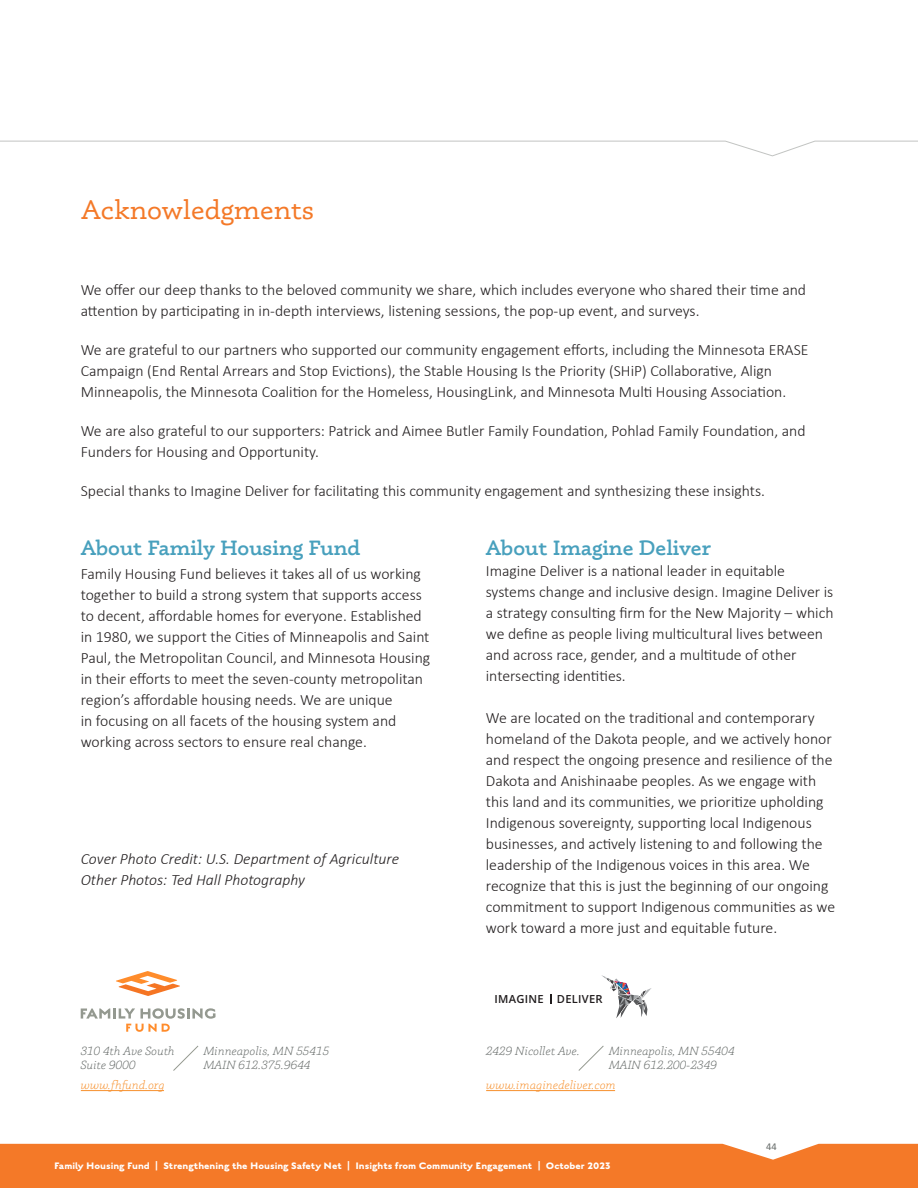
<style>
.page{position:relative;width:918px;height:1188px;background:#fff}
.page>*{position:absolute;margin:0;border:0;box-sizing:border-box;transform-origin:0 0}
.t1{font:27px "Phoreus Cherokee";color:#f47928}
.Body_text{font:600 21px "Phoreus Cherokee";color:#48a0bd}
.Body_text-2{font:300 15.75px/21px "Calibri";color:#231f20}
.Body_text-3{font:italic 300 15.75px "Calibri";color:#231f20}
.Body_text-4{font:italic 300 12px "Phoreus Cherokee";color:#656a68}
.Body_text-5{font:italic 300 12px "Phoreus Cherokee";color:#f7912e}
.t2{font:600 11.1px "Open Sans";letter-spacing:.025em;color:#211d1e}
.t3{font:700 10.5px "English Grotesque";color:#fff}
.t4{font:10.5px "Calibri";color:#656a68}
</style>
<div class="page">
<div style="left:0;top:1144px;width:918px;height:44px;background:#f47928"></div>
<svg style="left:0;top:140px;width:918px;height:17px"></svg>
<hr style="left:81px;top:1090px;width:83px;height:1px;background:#f7912e">
<svg style="left:173px;top:1045px;width:26px;height:26px"></svg>
<hr style="left:486px;top:1090px;width:129px;height:1px;background:#f7912e">
<svg style="left:578px;top:1045px;width:26px;height:26px"></svg>
<svg style="left:116px;top:971px;width:64px;height:25px"></svg>
<svg style="left:81px;top:1008px;width:135px;height:24px"></svg>
<svg style="left:601px;top:975px;width:51px;height:43px"></svg>
<h1 class="t1" style="left:81px;top:194px;width:235px">Acknowledgments</h1>
<p class="Body_text-2" style="left:81px;top:279px;width:727px">We offer our deep thanks to the beloved community we share, which includes everyone who shared their time and attention by participating in in-depth interviews, listening sessions, the pop-up event, and surveys.</p>
<p class="Body_text-2" style="left:81px;top:339px;width:729px">We are grateful to our partners who supported our community engagement efforts, including the Minnesota ERASE<br>Campaign (End Rental Arrears and Stop Evictions), the Stable Housing Is the Priority (SHiP) Collaborative, Align<br>Minneapolis, the Minnesota Coalition for the Homeless, HousingLink, and Minnesota Multi Housing Association.</p>
<p class="Body_text-2" style="left:81px;top:420px;width:726px">We are also grateful to our supporters: Patrick and Aimee Butler Family Foundation, Pohlad Family Foundation, and<br>Funders for Housing and Opportunity.</p>
<p class="Body_text-2" style="left:81px;top:480px;width:686px">Special thanks to Imagine Deliver for facilitating this community engagement and synthesizing these insights.</p>
<h2 class="Body_text" style="left:81px;top:535px;width:281px">About Family Housing Fund</h2>
<p class="Body_text-2" style="left:81px;top:563px;width:351px">Family Housing Fund believes it takes all of us working together to build a strong system that supports access to decent, affordable homes for everyone. Established in 1980, we support the Cities of Minneapolis and Saint Paul, the Metropolitan Council, and Minnesota Housing in their efforts to meet the seven-county metropolitan region’s affordable housing needs. We are unique<br>in focusing on all facets of the housing system and working across sectors to ensure real change.</p>
<p class="Body_text" style="left:486px;top:535px;width:226px">About Imagine Deliver</p>
<p class="Body_text-2" style="left:486px;top:560px;width:349px">Imagine Deliver is a national leader in equitable systems change and inclusive design. Imagine Deliver is a strategy consulting firm for the New Majority – which we define as people living multicultural lives between and across race, gender, and a multitude of other intersecting identities.</p>
<p class="Body_text-2" style="left:486px;top:707px;width:351px">We are located on the traditional and contemporary homeland of the Dakota people, and we actively honor and respect the ongoing presence and resilience of the Dakota and Anishinaabe peoples. As we engage with this land and its communities, we prioritize upholding Indigenous sovereignty, supporting local Indigenous businesses, and actively listening to and following the leadership of the Indigenous voices in this area. We recognize that this is just the beginning of our ongoing commitment to support Indigenous communities as we work toward a more just and equitable future.</p>
<p class="Body_text-3" style="left:81px;top:849px;width:320px">Cover Photo Credit: U.S. Department of Agriculture</p>
<p class="Body_text-3" style="left:81px;top:870px;width:226px">Other Photos: Ted Hall Photography</p>
<p class="Body_text-4" style="left:81px;top:1044px;width:96px">310 4th Ave South</p>
<p class="Body_text-4" style="left:81px;top:1058px;width:56px">Suite 9000</p>
<p class="Body_text-5" style="left:81px;top:1078px;width:86px">www.fhfund.org</p>
<p class="Body_text-4" style="left:204px;top:1044px;width:127px">Minneapolis, MN 55415</p>
<p class="Body_text-4" style="left:204px;top:1058px;width:108px">MAIN 612.375.9644</p>
<p class="t2" style="left:495px;top:991px;width:110px">IMAGINE DELIVER</p>
<p class="Body_text-4" style="left:486px;top:1044px;width:96px">2429 Nicollet Ave.</p>
<p class="Body_text-5" style="left:486px;top:1078px;width:131px">www.imaginedeliver.com</p>
<p class="Body_text-4" style="left:609px;top:1044px;width:127px">Minneapolis, MN 55404</p>
<p class="Body_text-4" style="left:609px;top:1058px;width:110px">MAIN 612.200-2349</p>
<p class="t3" style="left:54px;top:1160px;width:558px">Family Housing Fund | Strengthening the Housing Safety Net | Insights from Community Engagement | October 2023</p>
<p class="t4" style="left:766px;top:1140px;width:12px">44</p>
</div>
